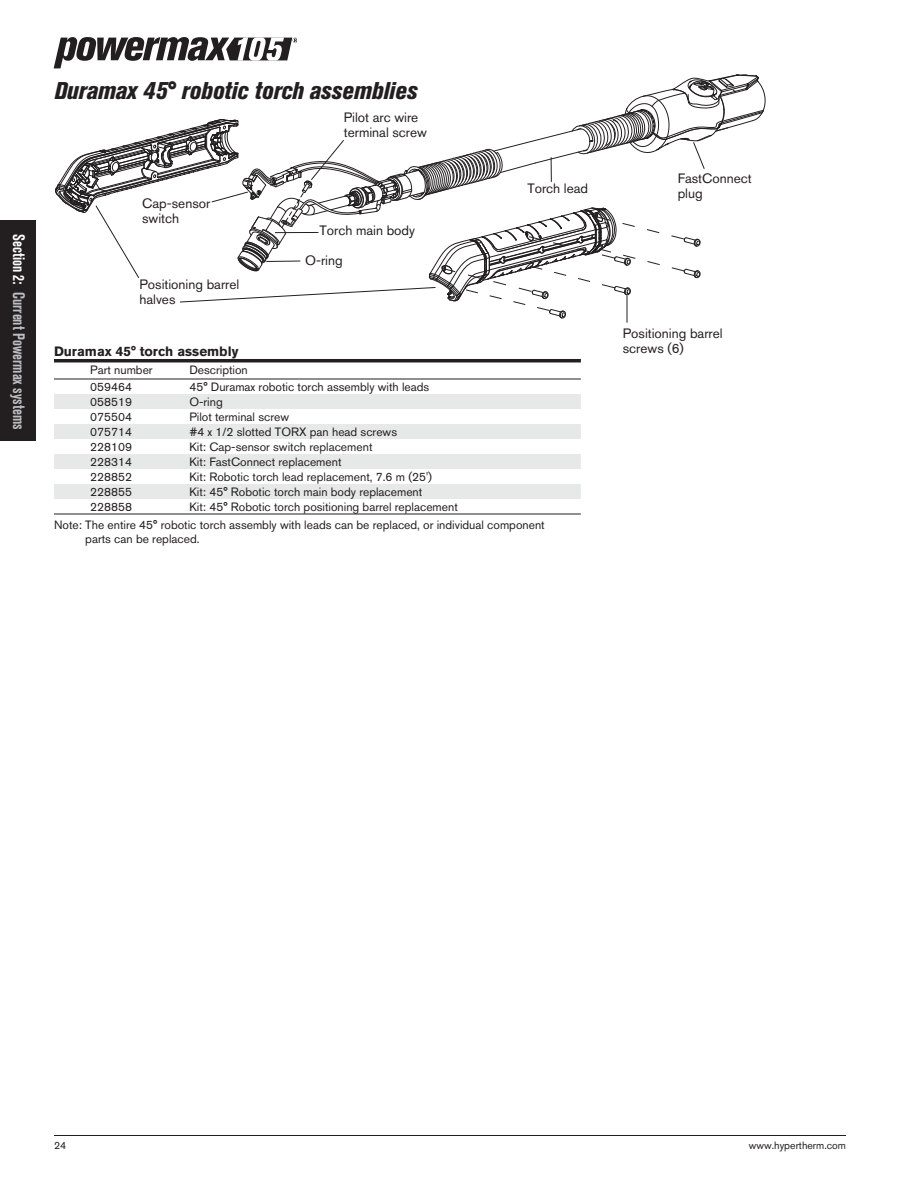
<style>
.page{position:relative;width:918px;height:1188px;background:#fff}
.page>*{position:absolute;margin:0;border:0;box-sizing:border-box;transform-origin:0 0}
.t1{font:italic 800 condensed 24px "Akzidenz Grotesk Pro";color:#231f20}
.t2{font:700 condensed 16.5px "Akzidenz Grotesk Pro";color:#bdbec0;scale:.9 1}
.t3{font:13.5px/15px "Akzidenz Grotesk Pro";color:#231f20}
.t4{font:700 13.5px "Akzidenz Grotesk Pro";color:#231f20}
.t5{font:12px/18.3px "Akzidenz Grotesk Pro";color:#231f20}
.t6{font:10.5px "Akzidenz Grotesk Pro";color:#231f20}
.s1{color:#fff}
</style>
<div class="page">
<hr style="left:54px;top:1135px;width:792px;height:1px;background:#231f20">
<div style="left:0;top:221px;width:36px;height:220px;background:#231f20"></div>
<svg style="left:54px;top:394px;width:527px;height:105px;fill:#e7e8e8"></svg>
<hr style="left:54px;top:379px;width:527px;height:1px;background:#231f20">
<hr style="left:54px;top:514px;width:527px;height:1px;background:#231f20">
<hr style="left:54px;top:359px;width:527px;height:3px;background:#231f20">
<svg style="left:54px;top:37px;width:243px;height:31px"></svg>
<svg style="left:55px;top:75px;width:711px;height:248px"></svg>
<h2 class="t2" style="left:25px;top:234px;width:219px;rotate:90deg"><span class="s1">Section 2:</span> Current Powermax systems</h2>
<h1 class="t1" style="left:54px;top:76px;width:365px">Duramax 45° robotic torch assemblies</h1>
<p class="t3" style="left:142px;top:197px;width:70px">Cap-sensor switch</p>
<p class="t3" style="left:139px;top:278px;width:101px">Positioning barrel halves</p>
<p class="t3" style="left:344px;top:111px;width:85px">Pilot arc wire terminal screw</p>
<p class="t3" style="left:320px;top:224px;width:97px">Torch main body</p>
<p class="t3" style="left:305px;top:254px;width:39px">O-ring</p>
<p class="t3" style="left:527px;top:182px;width:62px">Torch lead</p>
<p class="t4" style="left:54px;top:347px;width:186px">Duramax 45° torch assembly</p>
<p class="t5" style="left:90px;top:362px;width:64px">Part number</p>
<p class="t5" style="left:189px;top:362px;width:60px">Description</p>
<p class="t5" style="left:90px;top:379px;width:43px">059464</p>
<p class="t5" style="left:189px;top:379px;width:242px">45° Duramax robotic torch assembly with leads</p>
<p class="t5" style="left:90px;top:394px;width:43px">058519</p>
<p class="t5" style="left:189px;top:394px;width:35px">O-ring</p>
<p class="t5" style="left:90px;top:409px;width:43px">075504</p>
<p class="t5" style="left:189px;top:409px;width:101px">Pilot terminal screw</p>
<p class="t5" style="left:90px;top:424px;width:43px">075714</p>
<p class="t5" style="left:189px;top:424px;width:209px">#4 x 1/2 slotted TORX pan head screws</p>
<p class="t5" style="left:90px;top:439px;width:43px">228109</p>
<p class="t5" style="left:189px;top:439px;width:185px">Kit: Cap-sensor switch replacement</p>
<p class="t5" style="left:90px;top:454px;width:43px">228314</p>
<p class="t5" style="left:189px;top:454px;width:154px">Kit: FastConnect replacement</p>
<p class="t5" style="left:90px;top:469px;width:43px">228852</p>
<p class="t5" style="left:189px;top:469px;width:244px">Kit: Robotic torch lead replacement, 7.6 m (25')</p>
<p class="t5" style="left:90px;top:484px;width:43px">228855</p>
<p class="t5" style="left:189px;top:484px;width:235px">Kit: 45° Robotic torch main body replacement</p>
<p class="t5" style="left:90px;top:499px;width:43px">228858</p>
<p class="t5" style="left:54px;top:499px;width:492px;text-indent:135px">Kit: 45° Robotic torch positioning barrel replacement<br>Note: The entire 45° robotic torch assembly with leads can be replaced, or individual component</p>
<p class="t5" style="left:85px;top:531px;width:116px">parts can be replaced.</p>
<p class="t3" style="left:678px;top:172px;width:76px">FastConnect plug</p>
<p class="t3" style="left:623px;top:327px;width:101px">Positioning barrel screws (6)</p>
<p class="t6" style="left:54px;top:1142px;width:14px">24</p>
<p class="t6" style="left:749px;top:1142px;width:99px">www.hypertherm.com</p>
</div>
